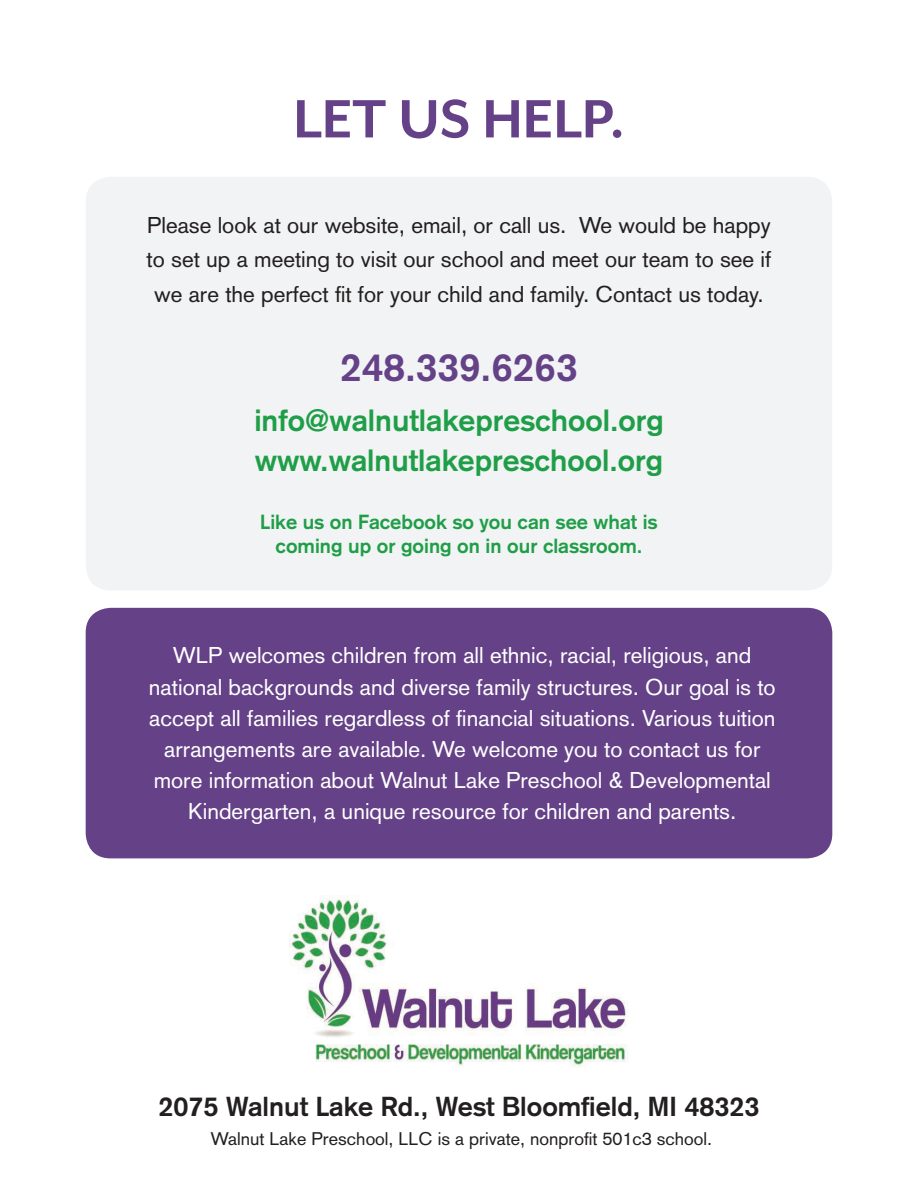
<style>
.page{position:relative;width:918px;height:1188px;background:#fff}
.page>*{position:absolute;margin:0;border:0;box-sizing:border-box;transform-origin:0 0}
.t1{font:700 62.1px "Mr Eaves XL San OT";color:#654188}
.t2{font:700 38.85px "Akzidenz Grotesk";color:#654188}
.t3{font:700 30.15px/39.8px "Akzidenz Grotesk";color:#1f9e48}
.t4{font:700 27px "Akzidenz Grotesk";color:#231f20}
.t5{font:22.5px/31.2px "Akzidenz Grotesk";color:#fff;text-align:center}
.t6{font:22.5px/34.7px "Akzidenz Grotesk";color:#231f20;text-align:center}
.t7{font:700 20.1px/24.2px "Akzidenz Grotesk";color:#1f9e48;text-align:center}
.t8{font:18px "Akzidenz Grotesk";color:#231f20}
</style>
<div class="page">
<div style="left:86px;top:177px;width:746px;height:413px;background:#f2f3f4;border-radius:25px"></div>
<div style="left:86px;top:608px;width:746px;height:250px;background:#654188;border-radius:25px"></div>
<img style="left:289px;top:895px;width:339px;height:171px">
<p class="t1" style="left:293px;top:88px;width:333px">LET US HELP.</p>
<p class="t6" style="left:147px;top:207px;width:626px">Please look at our website, email, or call us. We would be happy to set up a meeting to visit our school and meet our team to see if we are the perfect fit for your child and family. Contact us today.</p>
<p class="t2" style="left:340px;top:345px;width:239px">248.339.6263</p>
<p class="t3" style="left:254px;top:400px;width:411px">info@walnutlakepreschool.org www.walnutlakepreschool.org</p>
<p class="t7" style="left:260px;top:510px;width:399px">Like us on Facebook so you can see what is coming up or going on in our classroom.</p>
<p class="t5" style="left:149px;top:640px;width:628px">WLP welcomes children from all ethnic, racial, religious, and national backgrounds and diverse family structures. Our goal is to accept all families regardless of financial situations. Various tuition arrangements are available. We welcome you to contact us for more information about Walnut Lake Preschool &amp; Developmental Kindergarten, a unique resource for children and parents.</p>
<p class="t4" style="left:159px;top:1091px;width:602px">2075 Walnut Lake Rd., West Bloomfield, MI 48323</p>
<p class="t8" style="left:211px;top:1128px;width:503px">Walnut Lake Preschool, LLC is a private, nonprofit 501c3 school.</p>
</div>
